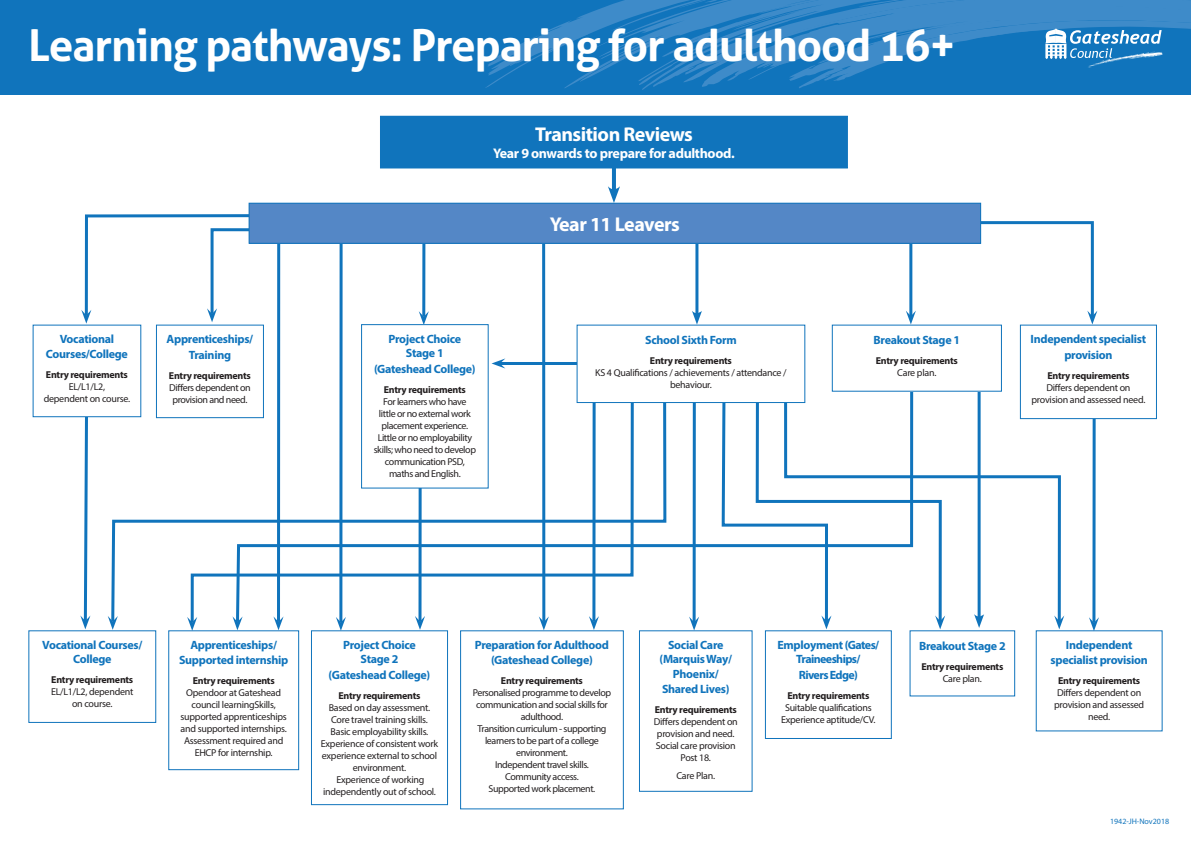
<style>
.page{position:relative;width:1191px;height:842px;background:#fff}
.page>*{position:absolute;margin:0;border:0;box-sizing:border-box;transform-origin:0 0}
.t1{font:700 44px "Aller";letter-spacing:-.025em;color:#fff}
.t2{font:700 20px "Myriad Pro";letter-spacing:-.025em;color:#fff}
.t3{font:700 14px "Myriad Pro";letter-spacing:-.025em;color:#fff}
.t4{font:700 12px/14.4px "Myriad Pro";letter-spacing:-.025em;color:#1074bc;text-align:center}
.t5{font:700 12px/14.4px "Myriad Pro";letter-spacing:-.05em;color:#1074bc;text-align:center}
.t6{font:10px/12px "Myriad Pro";letter-spacing:-.025em;color:#231f20;text-align:center}
.t7{font:700 10px "Myriad Pro";letter-spacing:-.025em;color:#231f20}
.t8{font:8px "Myriad Pro";color:#1074bc}
</style>
<div class="page">
<hr style="left:339px;top:239px;width:3px;height:383px;background:#1074bc">
<svg style="left:338px;top:625px;width:5px;height:5px"></svg>
<svg style="left:592px;top:625px;width:4px;height:5px"></svg>
<svg style="left:418px;top:625px;width:4px;height:5px"></svg>
<hr style="left:612px;top:130px;width:4px;height:63px;background:#1074bc">
<svg style="left:608px;top:186px;width:12px;height:17px"></svg>
<div style="left:0;top:0;width:1191px;height:95px;background:#1074bc"></div>
<svg style="left:482px;top:24px;width:80px;height:145px"></svg>
<svg style="left:562px;top:0;width:73px;height:185px"></svg>
<svg style="left:635px;top:0;width:213px;height:169px"></svg>
<svg style="left:787px;top:0;width:404px;height:116px"></svg>
<svg style="left:1045px;top:28px;width:116px;height:31px"></svg>
<img style="left:1083px;top:50px;width:79px;height:19px">
<div style="left:28px;top:630px;width:128px;height:93px;border:1px solid #1074bc"></div>
<div style="left:168px;top:630px;width:131px;height:140px;border:1px solid #1074bc"></div>
<div style="left:311px;top:630px;width:137px;height:175px;border:1px solid #1074bc"></div>
<div style="left:460px;top:630px;width:164px;height:179px;border:1px solid #1074bc"></div>
<div style="left:639px;top:630px;width:113px;height:162px;border:1px solid #1074bc"></div>
<div style="left:765px;top:630px;width:126px;height:109px;border:1px solid #1074bc"></div>
<svg style="left:207px;top:318px;width:220px;height:7px"></svg>
<svg style="left:981px;top:220px;width:113px;height:91px"></svg>
<svg style="left:1087px;top:311px;width:10px;height:13px"></svg>
<svg style="left:84px;top:212px;width:345px;height:106px"></svg>
<svg style="left:81px;top:310px;width:10px;height:14px"></svg>
<svg style="left:676px;top:244px;width:240px;height:81px"></svg>
<hr style="left:542px;top:215px;width:3px;height:407px;background:#1074bc">
<svg style="left:542px;top:625px;width:4px;height:5px"></svg>
<svg style="left:80px;top:417px;width:10px;height:212px"></svg>
<hr style="left:1092px;top:411px;width:3px;height:212px;background:#1074bc">
<svg style="left:1089px;top:617px;width:10px;height:14px"></svg>
<svg style="left:805px;top:363px;width:257px;height:252px"></svg>
<svg style="left:1054px;top:615px;width:10px;height:14px"></svg>
<svg style="left:692px;top:625px;width:4px;height:5px"></svg>
<svg style="left:187px;top:624px;width:10px;height:7px"></svg>
<svg style="left:110px;top:354px;width:466px;height:270px"></svg>
<svg style="left:108px;top:616px;width:10px;height:14px"></svg>
<hr style="left:977px;top:378px;width:3px;height:241px;background:#1074bc">
<svg style="left:974px;top:614px;width:10px;height:14px"></svg>
<div style="left:156px;top:325px;width:107px;height:93px;background:#fff"></div>
<div style="left:156px;top:325px;width:108px;height:93px;border:1px solid #1074bc"></div>
<div style="left:33px;top:325px;width:108px;height:92px;background:#fff"></div>
<div style="left:1020px;top:325px;width:136px;height:94px;background:#fff"></div>
<div style="left:1020px;top:325px;width:137px;height:94px;border:1px solid #1074bc"></div>
<div style="left:361px;top:325px;width:127px;height:163px;background:#fff"></div>
<div style="left:380px;top:116px;width:467px;height:52px;background:#1074bc"></div>
<svg style="left:914px;top:392px;width:29px;height:223px"></svg>
<svg style="left:935px;top:615px;width:10px;height:14px"></svg>
<svg style="left:234px;top:366px;width:680px;height:259px"></svg>
<svg style="left:232px;top:616px;width:11px;height:14px"></svg>
<div style="left:832px;top:325px;width:169px;height:66px;background:#fff"></div>
<hr style="left:277px;top:238px;width:3px;height:384px;background:#1074bc">
<svg style="left:273px;top:616px;width:10px;height:14px"></svg>
<div style="left:249px;top:203px;width:731px;height:40px;background:#5487c6"></div>
<div style="left:249px;top:203px;width:732px;height:41px;border:1px solid #1074bc"></div>
<h1 class="t1" style="left:28px;top:18px;width:929px">Learning pathways: Preparing for adulthood 16+</h1>
<h2 class="t2" style="left:535px;top:121px;width:159px">Transition Reviews</h2>
<h3 class="t3" style="left:493px;top:144px;width:243px">Year 9 onwards to prepare for adulthood.</h3>
<p class="t4" style="left:46px;top:331px;width:84px">Vocational<br>Courses/College</p>
<p class="t7" style="left:46px;top:368px;width:83px">Entry requirements</p>
<p class="t6" style="left:44px;top:380px;width:88px">EL/L1/L2,<br>dependent on course.</p>
<p class="t4" style="left:167px;top:331px;width:88px;line-height:15.6px">Apprenticeships/<br>Training</p>
<p class="t7" style="left:169px;top:369px;width:83px">Entry requirements</p>
<p class="t6" style="left:169px;top:381px;width:83px">Differs dependent on provision and need.</p>
<p class="t4" style="left:388px;top:331px;width:74px">Project Choice<br>Stage 1</p>
<p class="t4" style="left:374px;top:361px;width:103px">(Gateshead College)</p>
<p class="t7" style="left:384px;top:383px;width:83px">Entry requirements</p>
<p class="t6" style="left:374px;top:395px;width:104px">For learners who have little or no external work placement experience.<br>Little or no employability skills; who need to develop communication PSD, maths and English.</p>
<h2 class="t2" style="left:550px;top:211px;width:131px">Year 11 Leavers</h2>
<p class="t4" style="left:645px;top:332px;width:93px">School Sixth Form</p>
<p class="t7" style="left:650px;top:354px;width:83px">Entry requirements</p>
<p class="t6" style="left:595px;top:366px;width:193px">KS 4 Qualifications / achievements / attendance / behaviour.</p>
<p class="t4" style="left:873px;top:332px;width:88px">Breakout Stage 1</p>
<p class="t7" style="left:876px;top:354px;width:83px">Entry requirements</p>
<p class="t6" style="left:897px;top:366px;width:41px">Care plan.</p>
<p class="t4" style="left:1030px;top:331px;width:117px;line-height:15.6px">Independent specialist provision</p>
<p class="t7" style="left:1047px;top:369px;width:83px">Entry requirements</p>
<p class="t6" style="left:1031px;top:381px;width:115px">Differs dependent on provision and assessed need.</p>
<p class="t4" style="left:42px;top:637px;width:102px">Vocational Courses/<br>College</p>
<p class="t7" style="left:51px;top:673px;width:83px">Entry requirements</p>
<p class="t6" style="left:51px;top:686px;width:84px">EL/L1/L2, dependent on course.</p>
<p class="t4" style="left:179px;top:637px;width:111px;line-height:15.6px">Apprenticeships/<br>Supported internship</p>
<p class="t7" style="left:193px;top:674px;width:83px">Entry requirements</p>
<p class="t6" style="left:180px;top:687px;width:108px">Opendoor at Gateshead council learningSkills, supported apprenticeships and supported internships.<br>Assessment required and<br>EHCP for internship.</p>
<p class="t4" style="left:343px;top:637px;width:74px">Project Choice<br>Stage 2</p>
<p class="t4" style="left:329px;top:667px;width:103px">(Gateshead College)</p>
<p class="t7" style="left:338px;top:689px;width:83px">Entry requirements</p>
<p class="t6" style="left:321px;top:701px;width:119px">Based on day assessment.<br>Core travel training skills.<br>Basic employability skills.<br>Experience of consistent work experience external to school environment.<br>Experience of working independently out of school.</p>
<p class="t4" style="left:475px;top:637px;width:136px;line-height:15.6px">Preparation for Adulthood (Gateshead College)</p>
<p class="t7" style="left:501px;top:674px;width:83px">Entry requirements</p>
<p class="t6" style="left:473px;top:687px;width:140px">Personalised programme to develop communication and social skills for adulthood.<br>Transition curriculum - supporting learners to be part of a college environment.<br>Independent travel skills.<br>Community access.<br>Supported work placement.</p>
<p class="t4" style="left:659px;top:637px;width:74px">Social Care (Marquis Way/<br>Phoenix/</p>
<p class="t4" style="left:662px;top:682px;width:69px">Shared Lives)</p>
<p class="t7" style="left:655px;top:703px;width:83px">Entry requirements</p>
<p class="t6" style="left:653px;top:716px;width:86px">Differs dependent on provision and need.<br>Social care provision<br>Post 18.</p>
<p class="t6" style="left:676px;top:769px;width:40px">Care Plan.</p>
<p class="t5" style="left:777px;top:637px;width:103px">Employment (Gates/<br>Traineeships/</p>
<p class="t5" style="left:798px;top:667px;width:61px">Rivers Edge)</p>
<p class="t7" style="left:787px;top:689px;width:83px">Entry requirements</p>
<p class="t6" style="left:781px;top:701px;width:96px">Suitable qualifications<br>Experience aptitude/CV.</p>
<p class="t4" style="left:919px;top:638px;width:88px">Breakout Stage 2</p>
<p class="t7" style="left:921px;top:660px;width:83px">Entry requirements</p>
<p class="t6" style="left:942px;top:672px;width:41px">Care plan.</p>
<p class="t4" style="left:1050px;top:637px;width:99px;line-height:15.6px">Independent specialist provision</p>
<p class="t7" style="left:1058px;top:674px;width:83px">Entry requirements</p>
<p class="t6" style="left:1054px;top:687px;width:92px">Differs dependent on provision and assessed need.</p>
<p class="t8" style="left:1110px;top:816px;width:61px">1942-JH-Nov2018</p>
</div>
